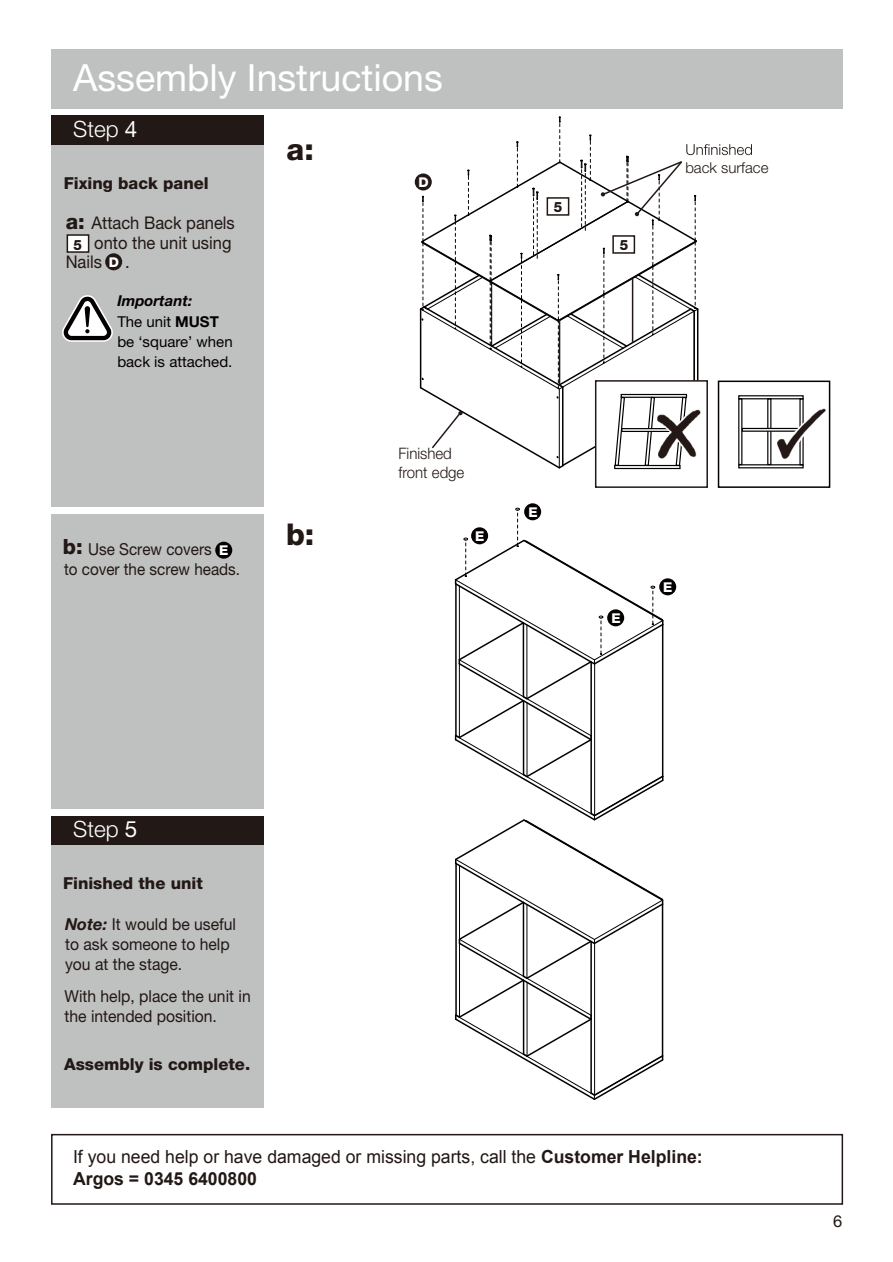
<style>
.page{position:relative;width:893px;height:1262px;background:#fff}
.page>*{position:absolute;margin:0;border:0;box-sizing:border-box;transform-origin:0 0}
.t1{font:37.5px "Helvetica Neue LT Std";color:#fff}
.t2{font:800 30px "Helvetica Neue LT Std";color:#221815}
.t3{font:300 22.5px "Helvetica Neue LT Std";color:#fff}
.t4{font:800 21px "Helvetica Neue LT Std";color:#221815}
.t5{font:18px/22.5px "Arial";color:#221815}
.t6{font:17.55px "Helvetica Neue LT Std";color:#221815;scale:.94 1}
.t7{font:16.5px/19.8px "Helvetica Neue LT Std";color:#221815;scale:.95 1}
.t8{font:800 16.5px "Helvetica Neue LT Std";color:#221815}
.t9{font:16.5px/19.8px "Helvetica Neue LT Std";color:#221815;text-align:center;scale:.92 1}
.t10{font:16.5px "Helvetica Neue LT Std";color:#221815}
.t11{font:300 15.75px/18.9px "Helvetica Neue LT Std";color:#221815;scale:.95 1}
.t12{font:15px/20.4px "Helvetica Neue LT Std";color:#040000}
.t13{font:300 15px "Helvetica Neue LT Std";color:#221815}
.t14{font:800 14.25px "Helvetica Neue LT Std";color:#221815;scale:.95 1}
.t15{font:800 13.5px "Helvetica Neue LT Std";color:#fff}
.s1{font-weight:400}
.s2{font-weight:800;font-size:21px}
.s3{font-weight:700;font-style:italic}
.s4{font-weight:700}
</style>
<div class="page">
<div style="left:51px;top:142px;width:213px;height:965px;background:#bfc0c0"></div>
<div style="left:51px;top:116px;width:213px;height:29px;background:#221815"></div>
<div style="left:51px;top:50px;width:791px;height:59px;background:#bfc0c0"></div>
<svg style="left:524px;top:503px;width:17px;height:17px"></svg>
<div style="left:659px;top:578px;width:17px;height:17px;background:#040000;border-radius:50%"></div>
<div style="left:51px;top:815px;width:213px;height:30px;background:#221815"></div>
<svg style="left:454px;top:508px;width:210px;height:592px"></svg>
<div style="left:215px;top:541px;width:17px;height:17px;background:#040000;border-radius:50%"></div>
<div style="left:47px;top:809px;width:221px;height:6px;background:#fff"></div>
<div style="left:47px;top:507px;width:221px;height:7px;background:#fff"></div>
<div style="left:595px;top:380px;width:113px;height:108px;background:#fff;border:2px solid #221815"></div>
<div style="left:717px;top:380px;width:113px;height:108px;border:2px solid #040000"></div>
<div style="left:738px;top:464px;width:65px;height:4px;border:1px solid #040000"></div>
<div style="left:738px;top:395px;width:65px;height:4px;border:1px solid #040000"></div>
<div style="left:799px;top:398px;width:4px;height:67px;border:1px solid #040000"></div>
<div style="left:767px;top:398px;width:4px;height:67px;border:1px solid #040000"></div>
<svg style="left:752px;top:428px;width:24px;height:4px"></svg>
<img style="left:776px;top:408px;width:50px;height:52px">
<svg style="left:414px;top:116px;width:338px;height:354px"></svg>
<div style="left:67px;top:234px;width:22px;height:19px;background:#fff;border:2px solid #221815"></div>
<div style="left:105px;top:253px;width:17px;height:17px;background:#221815;border-radius:50%"></div>
<svg style="left:62px;top:295px;width:51px;height:47px"></svg>
<div style="left:51px;top:1133px;width:792px;height:71px;border:2px solid #221815"></div>
<h1 class="t1" style="left:73px;top:56px;width:371px">Assembly Instructions</h1>
<h3 class="t3" style="left:73px;top:115px;width:66px">Step <span class="s1">4</span></h3>
<p class="t8" style="left:64px;top:173px;width:146px">Fixing back panel</p>
<p class="t6" style="left:66px;top:212px;width:181px"><span class="s2">a:</span> Attach Back panels</p>
<p class="t6" style="left:94px;top:232px;width:148px">onto the unit using</p>
<p class="t6" style="left:66px;top:252px;width:40px">Nails</p>
<p class="t6" style="left:125px;top:252px;width:6px">.</p>
<p class="t14" style="left:73px;top:236px;width:10px">5</p>
<p class="t15" style="left:109px;top:254px;width:12px">D</p>
<p class="t12" style="left:117px;top:290px;width:117px"><span class="s3">Important:<br></span>The unit <span class="s4">MUST </span>be ‘square’ when back is attached.</p>
<h2 class="t2" style="left:286px;top:131px;width:29px">a:</h2>
<p class="t15" style="left:418px;top:174px;width:12px">D</p>
<p class="t4" style="left:63px;top:533px;width:21px">b:</p>
<p class="t9" style="left:64px;top:539px;width:193px">Use Screw covers<br>to cover the screw heads.</p>
<p class="t15" style="left:219px;top:542px;width:11px">E</p>
<h2 class="t2" style="left:286px;top:516px;width:30px">b:</h2>
<p class="t11" style="left:398px;top:443px;width:71px">Finished front edge</p>
<p class="t15" style="left:475px;top:528px;width:11px">E</p>
<p class="t14" style="left:553px;top:198px;width:10px">5</p>
<p class="t15" style="left:528px;top:504px;width:11px">E</p>
<p class="t14" style="left:619px;top:236px;width:10px">5</p>
<p class="t13" style="left:685px;top:158px;width:85px">back surface</p>
<p class="t15" style="left:611px;top:610px;width:11px">E</p>
<p class="t15" style="left:663px;top:579px;width:11px">E</p>
<h3 class="t3" style="left:73px;top:815px;width:66px">Step <span class="s1">5</span></h3>
<p class="t8" style="left:63px;top:873px;width:141px">Finished the unit</p>
<p class="t7" style="left:65px;top:914px;width:181px"><span class="s3">Note:</span> It would be useful to ask someone to help you at the stage.</p>
<p class="t7" style="left:64px;top:985px;width:197px">With help, place the unit in the intended position.</p>
<p class="t8" style="left:64px;top:1054px;width:188px">Assembly is complete.</p>
<p class="t5" style="left:73px;top:1145px;width:631px">If you need help or have damaged or missing parts, call the <span class="s4">Customer Helpline:<br>Argos = 0345 6400800</span></p>
<p class="t10" style="left:833px;top:1211px;width:11px">6</p>
</div>
